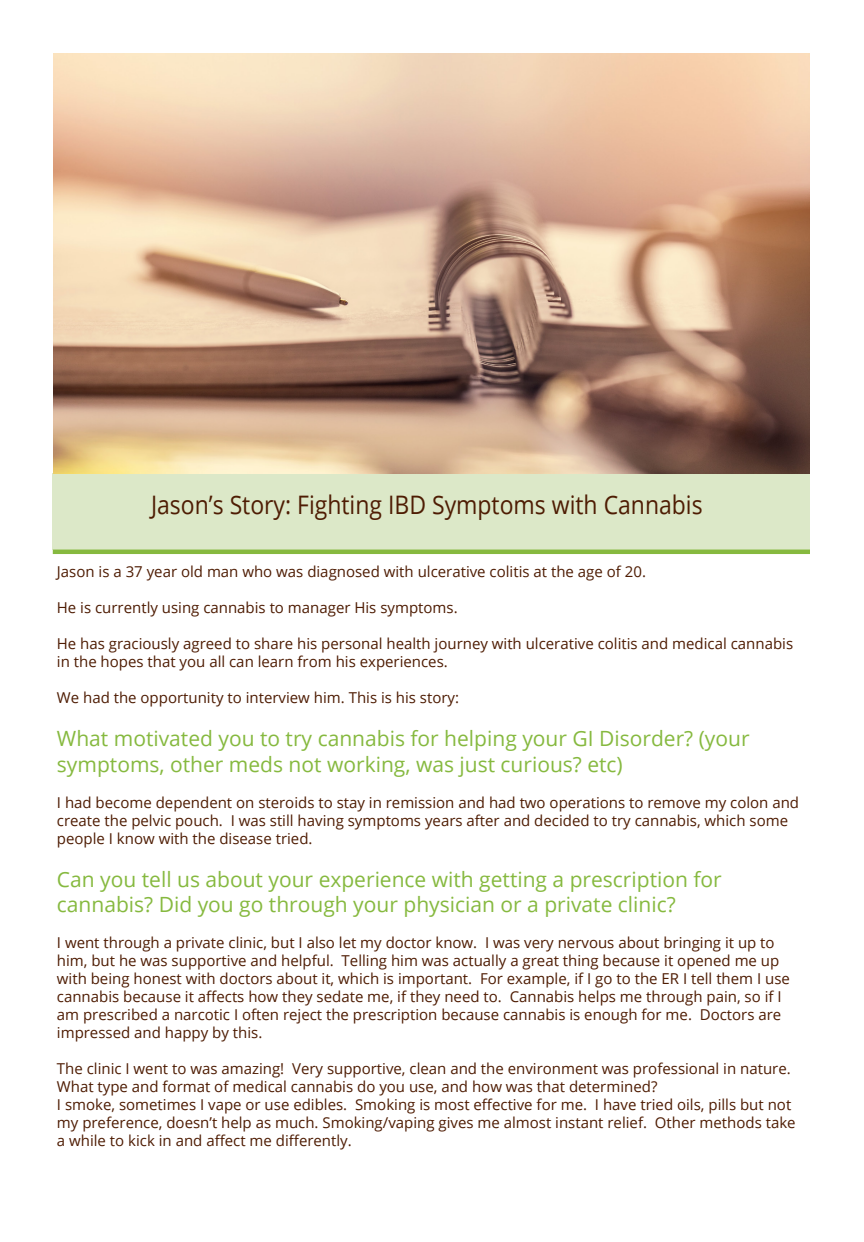
<style>
.page{position:relative;width:864px;height:1242px;background:#fff}
.page>*{position:absolute;margin:0;border:0;box-sizing:border-box;transform-origin:0 0}
.t1{font:25.5px "Open Sans";color:#4e1c03;scale:.9 1}
.t2{font:21px/25.2px "Open Sans";color:#86b93f}
.t3{font:15px/18px "Open Sans";color:#4e1c03}
</style>
<div class="page">
<div style="left:53px;top:473px;width:757px;height:77px;background:#dce8c8"></div>
<hr style="left:53px;top:550px;width:757px;height:4px;background:#86b93f">
<img style="left:54px;top:53px;width:755px;height:420px">
<p class="t1" style="left:151px;top:487px;width:614px">Jason’s Story: Fighting IBD Symptoms with Cannabis</p>
<p class="t3" style="left:57px;top:562px;width:591px">Jason is a 37 year old man who was diagnosed with ulcerative colitis at the age of 20.</p>
<p class="t3" style="left:57px;top:598px;width:402px">He is currently using cannabis to manager His symptoms.</p>
<p class="t3" style="left:57px;top:634px;width:738px">He has graciously agreed to share his personal health journey with ulcerative colitis and medical cannabis in the hopes that you all can learn from his experiences.</p>
<p class="t3" style="left:57px;top:688px;width:404px">We had the opportunity to interview him. This is his story:</p>
<p class="t2" style="left:57px;top:726px;width:694px">What motivated you to try cannabis for helping your GI Disorder? (your symptoms, other meds not working, was just curious? etc)</p>
<p class="t3" style="left:57px;top:793px;width:744px">I had become dependent on steroids to stay in remission and had two operations to remove my colon and create the pelvic pouch. I was still having symptoms years after and decided to try cannabis, which some people I know with the disease tried.</p>
<p class="t2" style="left:57px;top:866px;width:666px">Can you tell us about your experience with getting a prescription for cannabis? Did you go through your physician or a private clinic?</p>
<p class="t3" style="left:57px;top:933px;width:735px">I went through a private clinic, but I also let my doctor know. I was very nervous about bringing it up to him, but he was supportive and helpful. Telling him was actually a great thing because it opened me up with being honest with doctors about it, which is important. For example, if I go to the ER I tell them I use cannabis because it affects how they sedate me, if they need to. Cannabis helps me through pain, so if I am prescribed a narcotic I often reject the prescription because cannabis is enough for me. Doctors are impressed and happy by this.</p>
<p class="t3" style="left:57px;top:1059px;width:735px">The clinic I went to was amazing! Very supportive, clean and the environment was professional in nature.</p>
<p class="t3" style="left:57px;top:1077px;width:602px">What type and format of medical cannabis do you use, and how was that determined?</p>
<p class="t3" style="left:57px;top:1095px;width:740px">I smoke, sometimes I vape or use edibles. Smoking is most effective for me. I have tried oils, pills but not my preference, doesn’t help as much. Smoking/vaping gives me almost instant relief. Other methods take a while to kick in and affect me differently.</p>
</div>
